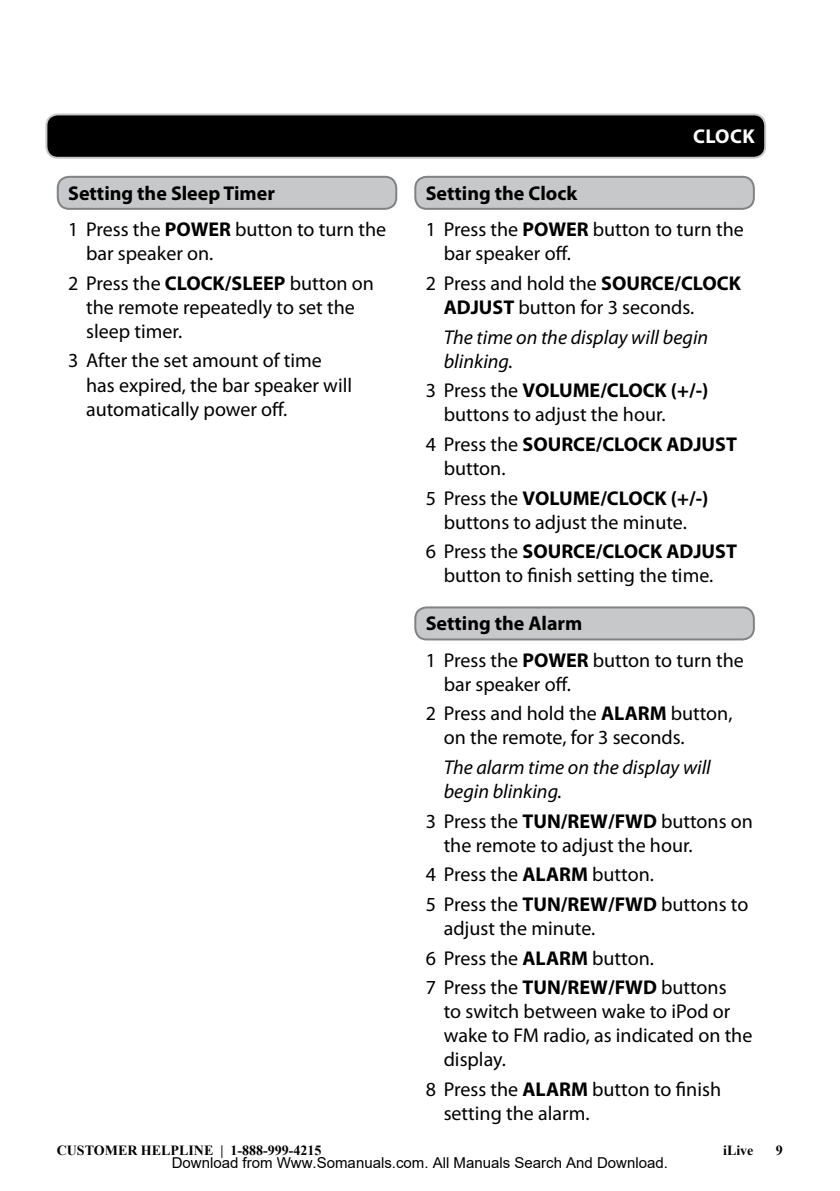
<style>
.page{position:relative;width:840px;height:1191px;background:#fff}
.page>*{position:absolute;margin:0;border:0;box-sizing:border-box;transform-origin:0 0}
.t1{font:20px/24px "Myriad Pro";color:#000}
.t2{font:700 20px "Myriad Pro";color:#000}
.t3{font:italic 20px/24px "Myriad Pro";color:#000}
.t4{font:700 20px "Myriad Pro";color:#fff}
.t5{font:15px "Arial";color:#000}
.t6{font:700 14px "Times New Roman";color:#000}
.s1{font-weight:700}
.s2{font-weight:400}
</style>
<div class="page">
<div style="left:46px;top:114px;width:718px;height:44px;background:#000;border-radius:11px"></div>
<div style="left:45px;top:113px;width:720px;height:46px;border:2px solid #c7c8ca;border-radius:11px"></div>
<div style="left:415px;top:177px;width:338px;height:32px;background:#c7c8ca;border-radius:11px"></div>
<div style="left:414px;top:176px;width:340px;height:34px;border:2px solid #808285;border-radius:11px"></div>
<div style="left:58px;top:177px;width:338px;height:32px;background:#c7c8ca;border-radius:11px"></div>
<div style="left:57px;top:176px;width:340px;height:34px;border:2px solid #808285;border-radius:11px"></div>
<div style="left:415px;top:607px;width:338px;height:32px;background:#c7c8ca;border-radius:11px"></div>
<div style="left:414px;top:606px;width:340px;height:34px;border:2px solid #808285;border-radius:11px"></div>
<p class="t2" style="left:68px;top:180px;width:208px">Setting the Sleep Timer</p>
<p class="t2" style="left:425px;top:180px;width:153px">Setting the Clock</p>
<p class="t4" style="left:692px;top:123px;width:63px">Clock</p>
<p class="t1" style="left:68px;top:217px;width:111px">1 Press the <span class="s1">POWER</span></p>
<p class="t1" style="left:235px;top:217px;width:152px">button to turn the</p>
<p class="t1" style="left:68px;top:238px;width:147px;line-height:29.6px;text-indent:18px">bar speaker on.<br>2 Press the <span class="s1">CLOCK</span></p>
<p class="t1" style="left:86px;top:271px;width:289px;text-indent:203px">button on the remote repeatedly to set the sleep timer.</p>
<p class="t1" style="left:86px;top:348px;width:267px;text-indent:-18px">3 After the set amount of time has expired, the bar speaker will automatically power off.</p>
<p class="t2" style="left:225px;top:270px;width:39px">/SLEEP</p>
<p class="t1" style="left:425px;top:217px;width:111px">1 Press the <span class="s1">POWER</span></p>
<p class="t1" style="left:592px;top:217px;width:152px">button to turn the</p>
<p class="t1" style="left:425px;top:238px;width:200px;line-height:29.6px;text-indent:18px">bar speaker off.<br>2 Press and hold the <span class="s1">SOURCE</span></p>
<p class="t1" style="left:443px;top:271px;width:273px;text-indent:230px"><span class="s1">/CLOCK<br>ADJUST</span> button for 3 seconds.</p>
<p class="t3" style="left:443px;top:324px;width:266px">The time on the display will begin blinking.</p>
<p class="t2" style="left:425px;top:377px;width:217px"><span class="s2">3 Press the</span> VOLUME/CLOCK</p>
<p class="t2" style="left:670px;top:377px;width:39px">(+/-)</p>
<p class="t1" style="left:425px;top:399px;width:241px;line-height:29.6px;text-indent:18px">buttons to adjust the hour.<br>4 Press the <span class="s1">SOURCE</span></p>
<p class="t2" style="left:595px;top:431px;width:42px">/CLOCK</p>
<p class="t2" style="left:666px;top:431px;width:72px">ADJUST</p>
<p class="t1" style="left:425px;top:453px;width:217px;line-height:29.6px;text-indent:18px">button.<br>5 Press the <span class="s1">VOLUME/CLOCK</span></p>
<p class="t2" style="left:670px;top:485px;width:39px">(+/-)</p>
<p class="t1" style="left:425px;top:507px;width:262px;line-height:29.6px;text-indent:18px">buttons to adjust the minute.<br>6 Press the <span class="s1">SOURCE</span></p>
<p class="t2" style="left:595px;top:538px;width:42px">/CLOCK</p>
<p class="t2" style="left:666px;top:538px;width:72px">ADJUST</p>
<p class="t1" style="left:443px;top:563px;width:271px">button to finish setting the time.</p>
<p class="t2" style="left:425px;top:610px;width:158px">Setting the Alarm</p>
<p class="t1" style="left:425px;top:647px;width:111px">1 Press the <span class="s1">POWER</span></p>
<p class="t1" style="left:592px;top:647px;width:152px">button to turn the</p>
<p class="t1" style="left:425px;top:669px;width:308px;line-height:29.6px;text-indent:18px">bar speaker off.<br>2 Press and hold the <span class="s1">ALARM</span> button,</p>
<p class="t1" style="left:443px;top:725px;width:242px">on the remote, for 3 seconds.</p>
<p class="t3" style="left:443px;top:755px;width:268px">The alarm time on the display will begin blinking.</p>
<p class="t1" style="left:425px;top:808px;width:110px">3 Press the <span class="s1">TUN</span></p>
<p class="t2" style="left:560px;top:808px;width:21px">/REW</p>
<p class="t1" style="left:443px;top:808px;width:310px;text-indent:164px"><span class="s1">/FWD</span> buttons on the remote to adjust the hour.</p>
<p class="t1" style="left:425px;top:859px;width:230px;line-height:29.6px">4 Press the <span class="s1">ALARM</span> button.<br>5 Press the <span class="s1">TUN</span></p>
<p class="t2" style="left:560px;top:891px;width:21px">/REW</p>
<p class="t1" style="left:607px;top:892px;width:142px"><span class="s1">/FWD</span> buttons to</p>
<p class="t1" style="left:425px;top:913px;width:230px;line-height:29.6px;text-indent:18px">adjust the minute.<br>6 Press the <span class="s1">ALARM</span> button.<br>7 Press the <span class="s1">TUN</span></p>
<p class="t1" style="left:443px;top:975px;width:310px;text-indent:164px"><span class="s1">/FWD</span> buttons<br>to switch between wake to iPod or wake to FM radio, as indicated on the display.</p>
<p class="t1" style="left:443px;top:1077px;width:279px;text-indent:-18px">8 Press the <span class="s1">ALARM</span> button to finish setting the alarm.</p>
<p class="t5" style="left:172px;top:1154px;width:497px">Download from Www.Somanuals.com. All Manuals Search And Download.</p>
<p class="t2" style="left:560px;top:974px;width:21px">/REW</p>
<p class="t6" style="left:57px;top:1140px;width:266px">CUSTOMER HELPLINE | 1-888-999-4215</p>
<p class="t6" style="left:722px;top:1140px;width:32px">iLive</p>
<p class="t6" style="left:775px;top:1140px;width:8px">9</p>
</div>
